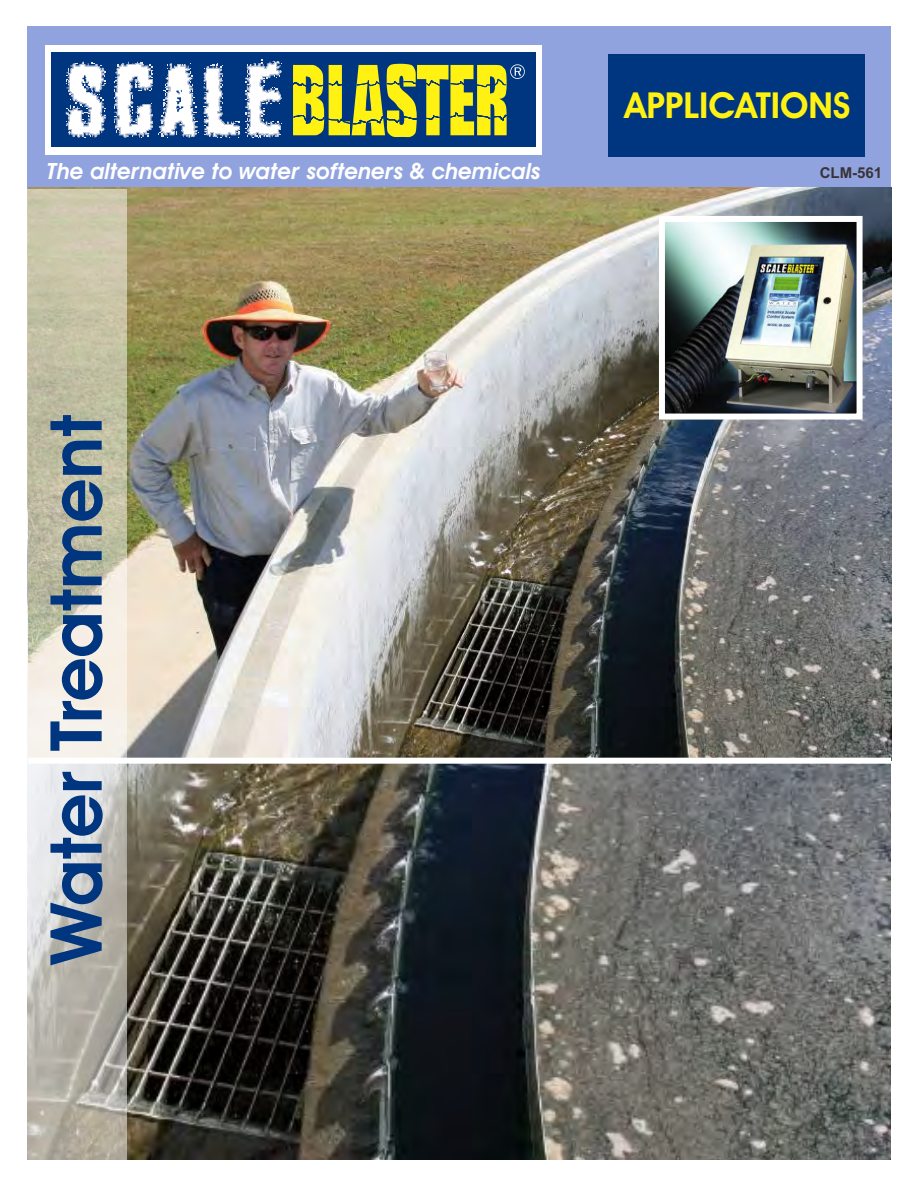
<style>
.page{position:relative;width:918px;height:1188px;background:#fff}
.page>*{position:absolute;margin:0;border:0;box-sizing:border-box;transform-origin:0 0}
.t1{font:600 72px "Avant Garde IT Cby BT";color:#00357f}
.t2{font:600 36px "Avant Garde IT Cby BT";color:#fff212}
.t3{font:italic 600 22.5px "Avant Garde IT Cby BT";color:#fff}
.t4{font:700 15px "Arial";color:#383336}
</style>
<div class="page">
<img style="left:126px;top:764px;width:765px;height:395px">
<div style="left:27px;top:26px;width:864px;height:163px;background:#90a3de"></div>
<img style="left:28px;top:187px;width:863px;height:571px">
<img style="left:666px;top:223px;width:190px;height:190px">
<div style="left:659px;top:216px;width:204px;height:204px;border:6px solid #fff"></div>
<div style="left:27px;top:189px;width:99px;height:970px;background:#fff;opacity:.5"></div>
<div style="left:608px;top:54px;width:257px;height:103px;background:#00357f"></div>
<div style="left:45px;top:45px;width:497px;height:109px;background:#fff"></div>
<div style="left:51px;top:53px;width:485px;height:94px;background:#00357f"></div>
<svg style="left:66px;top:62px;width:40px;height:76px"></svg>
<svg style="left:114px;top:60px;width:168px;height:78px"></svg>
<svg style="left:293px;top:64px;width:232px;height:74px"></svg>
<h2 class="t2" style="left:625px;top:91px;width:227px">APPLICATIONS</h2>
<p class="t3" style="left:47px;top:162px;width:496px">The alternative to water softeners &amp; chemicals</p>
<p class="t4" style="left:820px;top:167px;width:64px">CLM-561</p>
<h1 class="t1" style="left:47px;top:964px;width:551px;rotate:-90deg">Water Treatment</h1>
</div>
